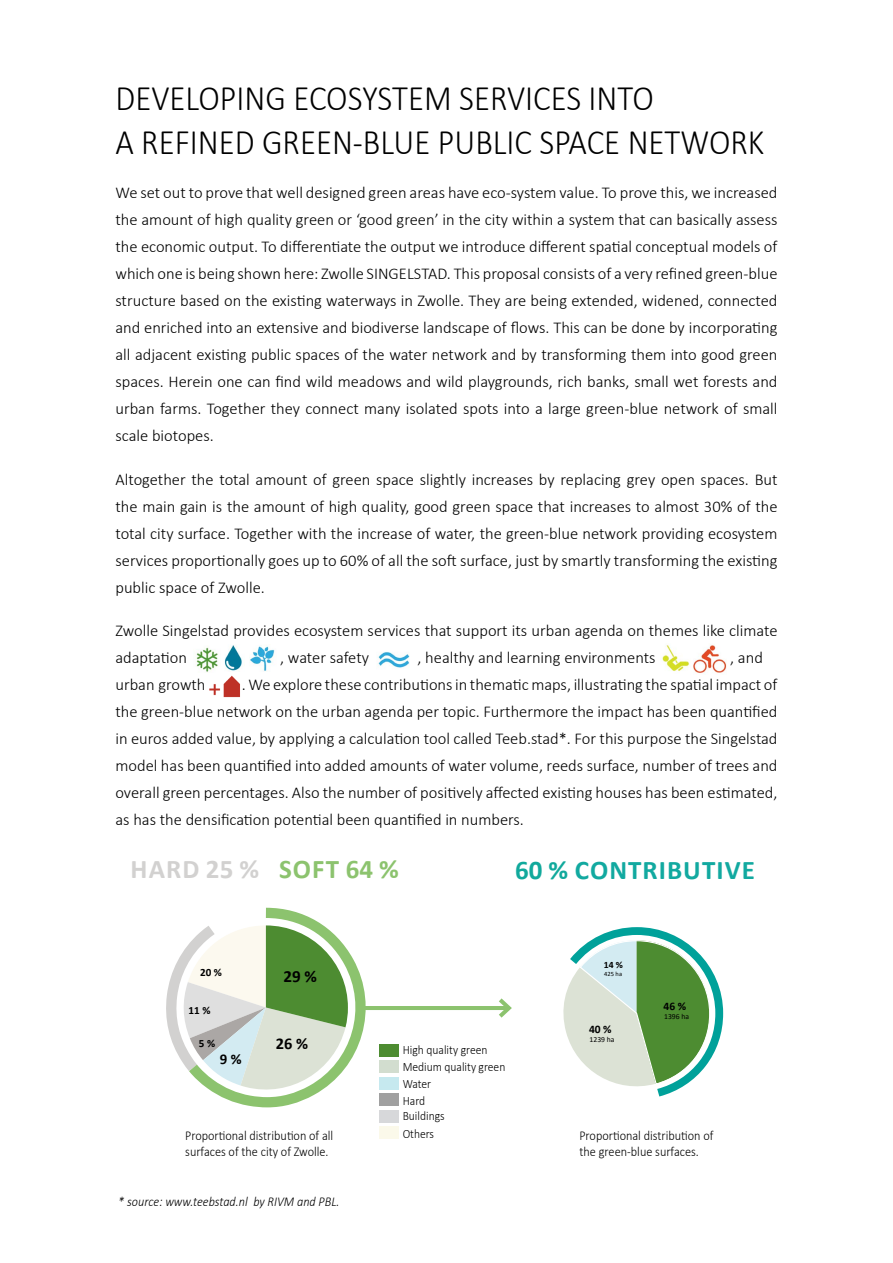
<style>
.page{position:relative;width:893px;height:1263px;background:#fff}
.page>*{position:absolute;margin:0;border:0;box-sizing:border-box;transform-origin:0 0}
.t1{font:300 36px/43.5px "Calibri";color:#000;scale:.91 1}
.t2{font:700 27px "Calibri";letter-spacing:.04em;color:#12a9a0}
.t3{font:700 27px "Calibri";letter-spacing:.04em;color:#d2d1d0}
.t4{font:700 17.1px "Calibri";color:#000}
.t5{font:300 16.5px/27px "Calibri";color:#000;text-align:justify}
.t6{font:700 16.35px "Calibri";color:#000}
.t7{font:700 14.85px "Calibri";color:#000}
.t8{font:300 13.5px/16.2px "Calibri";color:#000;scale:.91 1}
.t9{font:italic 300 13.5px "Calibri";color:#000;scale:.91 1}
.t10{font:300 12.75px/16.5px "Calibri";color:#000;scale:.91 1}
.t11{font:700 11.55px "Calibri";color:#000}
.t12{font:700 11.1px "Calibri";color:#000}
.t13{font:700 9.75px "Calibri";color:#000}
.t14{font:7.65px "Calibri";color:#000}
.t15{font:6.45px "Calibri";color:#000}
.s1{color:#8cc36e}
.s2{color:#11a99c}
</style>
<div class="page">
<img style="left:693px;top:645px;width:34px;height:28px">
<img style="left:662px;top:645px;width:28px;height:26px">
<img style="left:378px;top:652px;width:32px;height:16px">
<img style="left:225px;top:645px;width:17px;height:26px">
<img style="left:250px;top:646px;width:25px;height:25px">
<img style="left:196px;top:647px;width:22px;height:25px">
<img style="left:209px;top:675px;width:31px;height:23px">
<hr style="left:365px;top:1006px;width:144px;height:4px;background:#8cc36e">
<svg style="left:499px;top:998px;width:13px;height:20px"></svg>
<svg style="left:166px;top:907px;width:222px;height:201px"></svg>
<div style="left:379px;top:1044px;width:20px;height:12px;background:#4d8c31"></div>
<div style="left:379px;top:1110px;width:20px;height:12px;background:#d7d8da"></div>
<div style="left:379px;top:1077px;width:20px;height:12px;background:#c6e9ef"></div>
<div style="left:379px;top:1060px;width:20px;height:13px;background:#d2ddcf"></div>
<div style="left:379px;top:1127px;width:20px;height:12px;background:#fbf9ea"></div>
<div style="left:379px;top:1093px;width:20px;height:13px;background:#a0a0a0"></div>
<svg style="left:563px;top:927px;width:161px;height:170px"></svg>
<h1 class="t1" style="left:115px;top:76px;width:715px">DEVELOPING ECOSYSTEM SERVICES INTO<br>A REFINED GREEN-BLUE PUBLIC SPACE NETWORK</h1>
<p class="t5" style="left:115px;top:179px;width:664px">We set out to prove that well designed green areas have eco-system value. To prove this, we increased the amount of high quality green or ‘good green’ in the city within a system that can basically assess the economic output. To differentiate the output we introduce different spatial conceptual models of which one is being shown here: Zwolle SINGELSTAD. This proposal consists of a very refined green-blue structure based on the existing waterways in Zwolle. They are being extended, widened, connected and enriched into an extensive and biodiverse landscape of flows. This can be done by incorporating all adjacent existing public spaces of the water network and by transforming them into good green spaces. Herein one can find wild meadows and wild playgrounds, rich banks, small wet forests and urban farms. Together they connect many isolated spots into a large green-blue network of small scale biotopes.</p>
<p class="t5" style="left:115px;top:466px;width:664px">Altogether the total amount of green space slightly increases by replacing grey open spaces. But the main gain is the amount of high quality, good green space that increases to almost 30% of the total city surface. Together with the increase of water, the green-blue network providing ecosystem services proportionally goes up to 60% of all the soft surface, just by smartly transforming the existing public space of Zwolle.</p>
<p class="t5" style="left:115px;top:617px;width:663px">Zwolle Singelstad provides ecosystem services that support its urban agenda on themes like climate adaptation</p>
<p class="t5" style="left:280px;top:644px;width:90px">, water safety</p>
<p class="t5" style="left:418px;top:644px;width:240px">, healthy and learning environments</p>
<p class="t5" style="left:730px;top:644px;width:34px">, and</p>
<p class="t5" style="left:115px;top:671px;width:664px;text-indent:126px">. We explore these contributions in thematic maps, illustrating the spatial impact of the green-blue network on the urban agenda per topic. Furthermore the impact has been quantified in euros added value, by applying a calculation tool called Teeb.stad*. For this purpose the Singelstad model has been quantified into added amounts of water volume, reeds surface, number of trees and overall green percentages. Also the number of positively affected existing houses has been estimated, as has the densification potential been quantified in numbers.</p>
<p class="t5" style="left:115px;top:671px;width:92px">urban growth</p>
<h2 class="t3" style="left:131px;top:850px;width:270px">HARD 25 % <span class="s1">SOFT 64 %</span></h2>
<h2 class="t2" style="left:515px;top:850px;width:241px"><span class="s2">60 %</span> CONTRIBUTIVE</h2>
<p class="t12" style="left:200px;top:965px;width:23px">20 %</p>
<p class="t12" style="left:189px;top:1003px;width:23px">11 %</p>
<p class="t12" style="left:199px;top:1035px;width:18px">5 %</p>
<p class="t7" style="left:220px;top:1048px;width:23px">9 %</p>
<p class="t4" style="left:284px;top:964px;width:35px">29 %</p>
<p class="t6" style="left:276px;top:1032px;width:34px">26 %</p>
<p class="t10" style="left:403px;top:1042px;width:114px">High quality green<br>Medium quality green<br>Water<br>Hard<br>Buildings</p>
<p class="t8" style="left:185px;top:1127px;width:164px">Proportional distribution of all</p>
<p class="t10" style="left:403px;top:1125px;width:36px">Others</p>
<p class="t8" style="left:185px;top:1143px;width:159px">surfaces of the city of Zwolle.</p>
<p class="t9" style="left:118px;top:1193px;width:245px">* source: www.teebstad.nl by RIVM and PBL.</p>
<p class="t13" style="left:604px;top:958px;width:21px">14 %</p>
<p class="t15" style="left:604px;top:969px;width:19px">425 ha</p>
<p class="t11" style="left:589px;top:1021px;width:24px">40 %</p>
<p class="t14" style="left:590px;top:1034px;width:27px">1239 ha</p>
<p class="t11" style="left:664px;top:998px;width:24px">46 %</p>
<p class="t14" style="left:664px;top:1011px;width:27px">1396 ha</p>
<p class="t8" style="left:579px;top:1127px;width:149px">Proportional distribution of the green-blue surfaces.</p>
</div>
